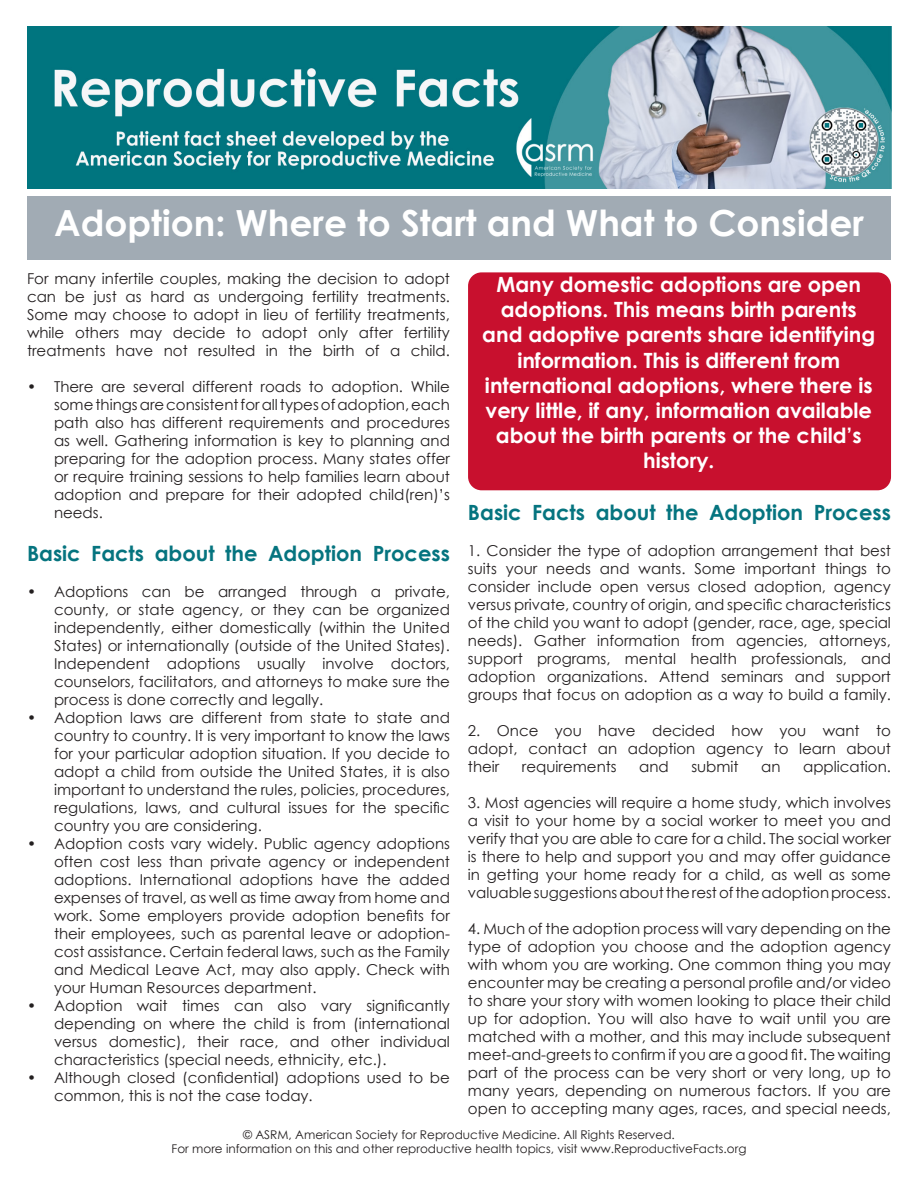
<style>
.page{position:relative;width:918px;height:1188px;background:#fff}
.page>*{position:absolute;margin:0;border:0;box-sizing:border-box;transform-origin:0 0}
.t1{font:700 36px "Century Gothic";color:#fff}
.t2{font:700 21px/25.2px "Century Gothic";color:#fff;text-align:center}
.t3{font:700 21px "Century Gothic";color:#05747f}
.t4{font:15px/18px "Century Gothic";color:#231f20;text-align:justify}
.t5{font:12px/14.4px "Century Gothic";color:#231f20;text-align:center}
</style>
<div class="page">
<div style="left:27px;top:196px;width:864px;height:63px;background:#a1abb4"></div>
<img style="left:27px;top:27px;width:864px;height:162px">
<div style="left:468px;top:272px;width:423px;height:218px;background:#c8102e;border-radius:14px"></div>
<p class="t1" style="left:54px;top:196px;width:811px">Adoption: Where to Start and What to Consider</p>
<p class="t4" style="left:27px;top:269px;width:425px">For many infertile couples, making the decision to adopt can be just as hard as undergoing fertility treatments.<br>Some may choose to adopt in lieu of fertility treatments, while others may decide to adopt only after fertility treatments have not resulted in the birth of a child.</p>
<p class="t4" style="left:54px;top:377px;width:398px;text-indent:-27px">• There are several different roads to adoption. While some things are consistent for all types of adoption, each path also has different requirements and procedures as well. Gathering information is key to planning and preparing for the adoption process. Many states offer or require training sessions to help families learn about adoption and prepare for their adopted child(ren)’s needs.</p>
<p class="t3" style="left:27px;top:537px;width:424px">Basic Facts about the Adoption Process</p>
<p class="t4" style="left:54px;top:582px;width:398px;text-indent:-27px">• Adoptions can be arranged through a private, county, or state agency, or they can be organized independently, either domestically (within the United States) or internationally (outside of the United States).<br>Independent adoptions usually involve doctors, counselors, facilitators, and attorneys to make sure the process is done correctly and legally.</p>
<p class="t4" style="left:54px;top:708px;width:397px;text-indent:-27px">• Adoption laws are different from state to state and country to country. It is very important to know the laws for your particular adoption situation. If you decide to adopt a child from outside the United States, it is also important to understand the rules, policies, procedures, regulations, laws, and cultural issues for the specific country you are considering.</p>
<p class="t4" style="left:54px;top:834px;width:397px;text-indent:-27px">• Adoption costs vary widely. Public agency adoptions often cost less than private agency or independent adoptions. International adoptions have the added expenses of travel, as well as time away from home and work. Some employers provide adoption benefits for their employees, such as parental leave or adoption&shy;cost assistance. Certain federal laws, such as the Family and Medical Leave Act, may also apply. Check with your Human Resources department.</p>
<p class="t4" style="left:54px;top:996px;width:397px;text-indent:-27px">• Adoption wait times can also vary significantly depending on where the child is from (international versus domestic), their race, and other individual characteristics (special needs, ethnicity, etc.).</p>
<p class="t4" style="left:54px;top:1068px;width:397px;text-indent:-27px">• Although closed (confidential) adoptions used to be common, this is not the case today.</p>
<p class="t2" style="left:482px;top:271px;width:395px">Many domestic adoptions are open adoptions. This means birth parents and adoptive parents share identifying information. This is different from international adoptions, where there is very little, if any, information available about the birth parents or the child’s history.</p>
<p class="t3" style="left:468px;top:496px;width:424px">Basic Facts about the Adoption Process</p>
<p class="t4" style="left:468px;top:541px;width:424px">1. Consider the type of adoption arrangement that best suits your needs and wants. Some important things to consider include open versus closed adoption, agency versus private, country of origin, and specific characteristics of the child you want to adopt (gender, race, age, special needs). Gather information from agencies, attorneys, support programs, mental health professionals, and adoption organizations. Attend seminars and support groups that focus on adoption as a way to build a family.</p>
<p class="t4" style="left:468px;top:721px;width:425px">2. Once you have decided how you want to adopt, contact an adoption agency to learn about their</p>
<p class="t4" style="left:522px;top:757px;width:96px">requirements</p>
<p class="t4" style="left:639px;top:757px;width:31px">and</p>
<p class="t4" style="left:691px;top:757px;width:49px">submit</p>
<p class="t4" style="left:761px;top:757px;width:21px">an</p>
<p class="t4" style="left:803px;top:757px;width:89px">application.</p>
<p class="t4" style="left:468px;top:793px;width:425px">3. Most agencies will require a home study, which involves a visit to your home by a social worker to meet you and verify that you are able to care for a child. The social worker is there to help and support you and may offer guidance in getting your home ready for a child, as well as some valuable suggestions about the rest of the adoption process.</p>
<p class="t4" style="left:468px;top:919px;width:425px">4. Much of the adoption process will vary depending on the type of adoption you choose and the adoption agency with whom you are working. One common thing you may encounter may be creating a personal profile and/or video to share your story with women looking to place their child up for adoption. You will also have to wait until you are matched with a mother, and this may include subsequent meet-and-greets to confirm if you are a good fit. The waiting part of the process can be very short or very long, up to many years, depending on numerous factors. If you are open to accepting many ages, races, and special needs,</p>
<p class="t5" style="left:172px;top:1127px;width:576px">© ASRM, American Society for Reproductive Medicine. All Rights Reserved.<br>For more information on this and other reproductive health topics, visit www.ReproductiveFacts.org</p>
</div>
